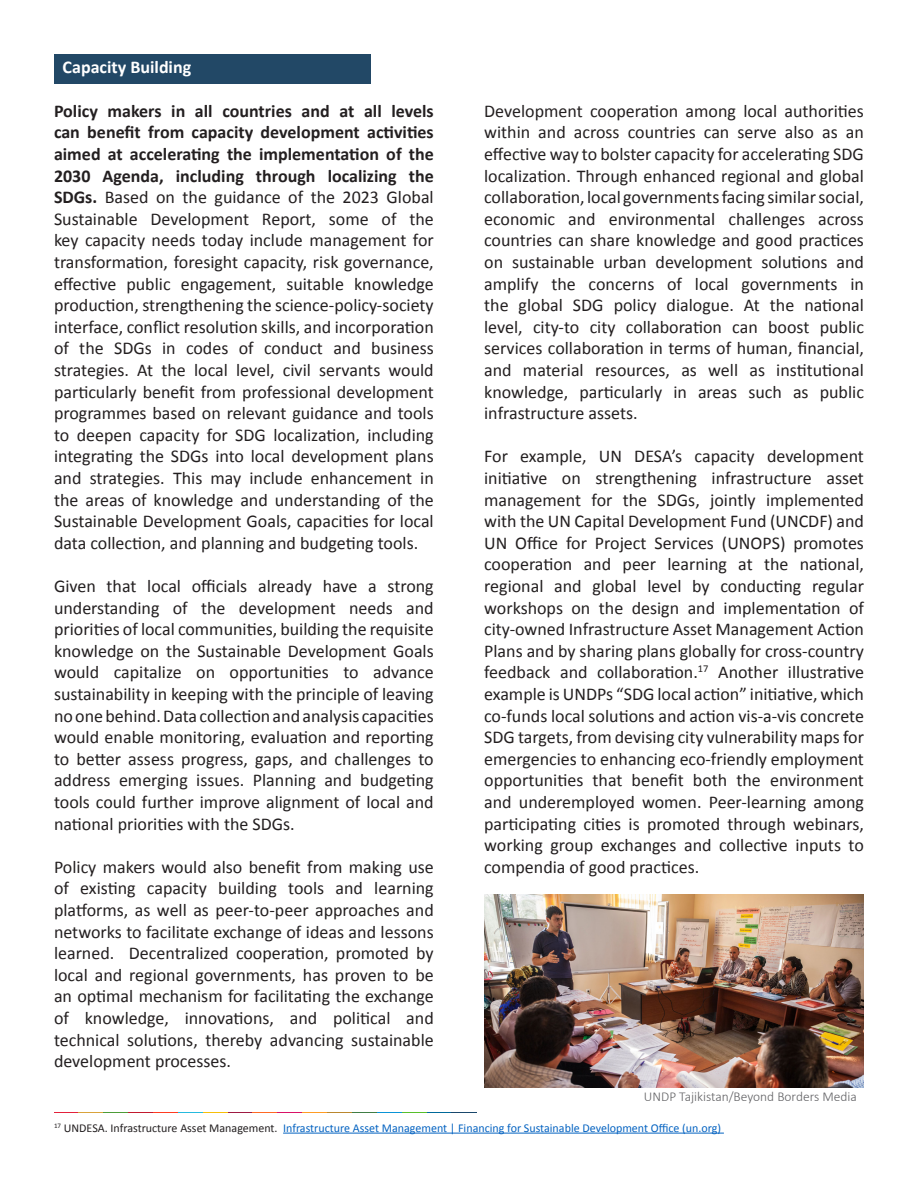
<style>
.page{position:relative;width:918px;height:1188px;background:#fff}
.page>*{position:absolute;margin:0;border:0;box-sizing:border-box;transform-origin:0 0}
.t1{font:18px/21.6px "Calibri";color:#231f20;text-align:justify}
.t2{font:700 18px "Calibri";color:#fff}
.t3{font:300 13.5px "Calibri";color:#616164}
.t4{font:12px "Calibri";color:#0563c1}
.s1{font-weight:700}
.s2{color:#231f20}
</style>
<div class="page">
<div style="left:54px;top:54px;width:317px;height:29px;background:#224866"></div>
<img style="left:484px;top:894px;width:380px;height:193px">
<hr style="left:283px;top:1133px;width:441px;height:1px;background:#0563c1">
<svg style="left:54px;top:1112px;width:423px;height:1px"></svg>
<p class="t2" style="left:63px;top:55px;width:130px">Capacity Building</p>
<p class="t1" style="left:54px;top:99px;width:381px"><span class="s1">Policy makers in all countries and at all levels can benefit from capacity development activities aimed at accelerating the implementation of the 2030 Agenda, including through localizing the SDGs.</span> Based on the guidance of the 2023 Global Sustainable Development Report, some of the key capacity needs today include management for transformation, foresight capacity, risk governance, effective public engagement, suitable knowledge production, strengthening the science-policy-society interface, conflict resolution skills, and incorporation of the SDGs in codes of conduct and business strategies. At the local level, civil servants would particularly benefit from professional development programmes based on relevant guidance and tools to deepen capacity for SDG localization, including integrating the SDGs into local development plans and strategies. This may include enhancement in the areas of knowledge and understanding of the Sustainable Development Goals, capacities for local data collection, and planning and budgeting tools.</p>
<p class="t1" style="left:54px;top:575px;width:381px">Given that local officials already have a strong understanding of the development needs and priorities of local communities, building the requisite knowledge on the Sustainable Development Goals would capitalize on opportunities to advance sustainability in keeping with the principle of leaving no one behind. Data collection and analysis capacities would enable monitoring, evaluation and reporting to better assess progress, gaps, and challenges to address emerging issues. Planning and budgeting tools could further improve alignment of local and national priorities with the SDGs.</p>
<p class="t1" style="left:54px;top:855px;width:381px">Policy makers would also benefit from making use of existing capacity building tools and learning platforms, as well as peer-to-peer approaches and networks to facilitate exchange of ideas and lessons learned. Decentralized cooperation, promoted by local and regional governments, has proven to be an optimal mechanism for facilitating the exchange of knowledge, innovations, and political and technical solutions, thereby advancing sustainable development processes.</p>
<p class="t1" style="left:484px;top:99px;width:381px">Development cooperation among local authorities within and across countries can serve also as an effective way to bolster capacity for accelerating SDG localization. Through enhanced regional and global collaboration, local governments facing similar social, economic and environmental challenges across countries can share knowledge and good practices on sustainable urban development solutions and amplify the concerns of local governments in the global SDG policy dialogue. At the national level, city-to city collaboration can boost public services collaboration in terms of human, financial, and material resources, as well as institutional knowledge, particularly in areas such as public infrastructure assets.</p>
<p class="t1" style="left:484px;top:445px;width:381px">For example, UN DESA’s capacity development initiative on strengthening infrastructure asset management for the SDGs, jointly implemented with the UN Capital Development Fund (UNCDF) and UN Office for Project Services (UNOPS) promotes cooperation and peer learning at the national, regional and global level by conducting regular workshops on the design and implementation of city-owned Infrastructure Asset Management Action Plans and by sharing plans globally for cross-country feedback and collaboration.<sup>17</sup> Another illustrative example is UNDPs “SDG local action” initiative, which co-funds local solutions and action vis-a-vis concrete SDG targets, from devising city vulnerability maps for emergencies to enhancing eco-friendly employment opportunities that benefit both the environment and underemployed women. Peer-learning among participating cities is promoted through webinars, working group exchanges and collective inputs to compendia of good practices.</p>
<p class="t3" style="left:644px;top:1088px;width:214px">UNDP Tajikistan/Beyond Borders Media</p>
<p class="t4" style="left:54px;top:1119px;width:669px"><sup>17</sup> <span class="s2">UNDESA. Infrastructure Asset Management.</span> Infrastructure Asset Management | Financing for Sustainable Development Office (un.org)</p>
</div>
